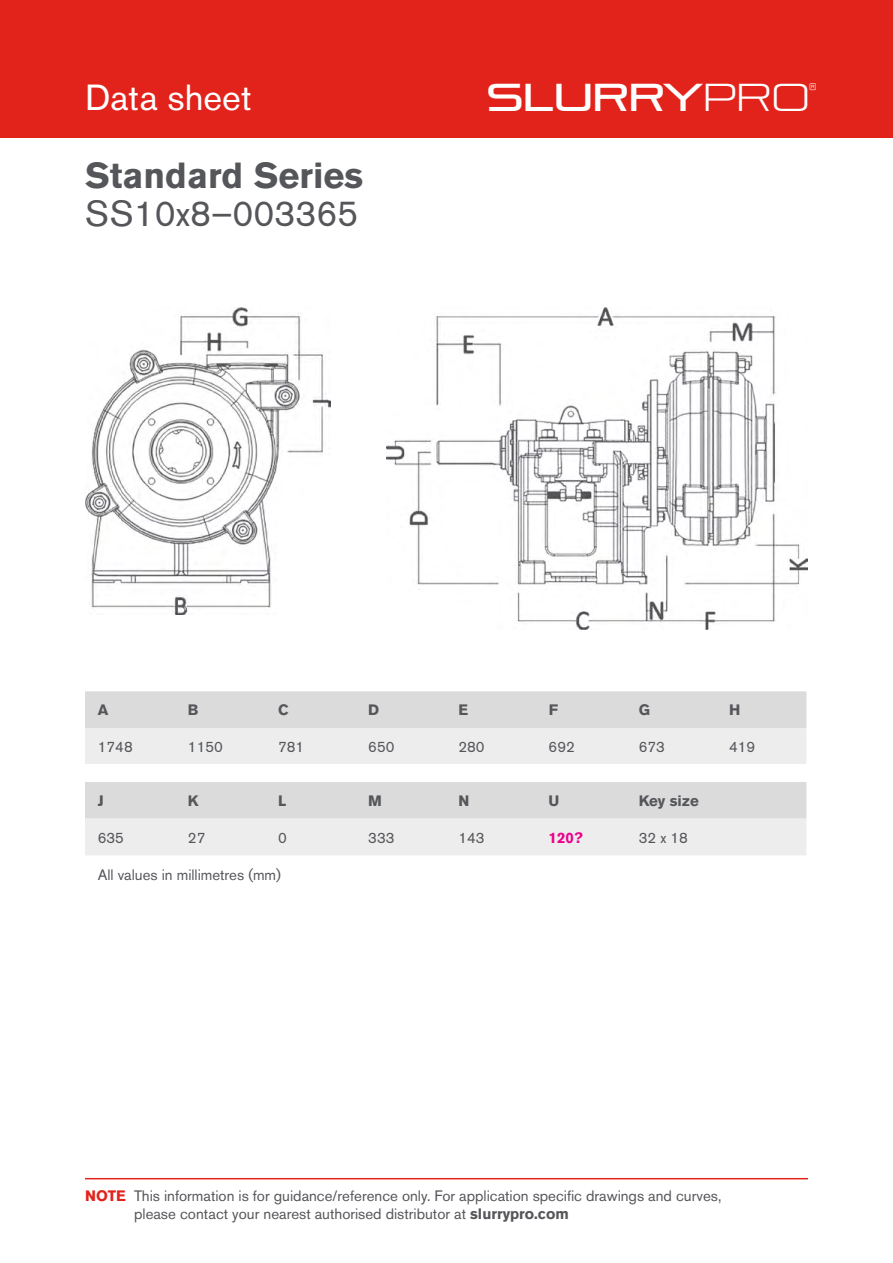
<style>
.page{position:relative;width:893px;height:1263px;background:#fff}
.page>*{position:absolute;margin:0;border:0;box-sizing:border-box;transform-origin:0 0}
.t1{font:38.7px "Pirulen Rg";color:#fff}
.t2{font:700 36px "Akzidenz Grotesk BQ";color:#55565a}
.t3{font:36px "Akzidenz Grotesk BQ";color:#55565a}
.t4{font:36px "Akzidenz Grotesk BQ";color:#fff}
.t5{font:15px/18px "Akzidenz Grotesk BQ";color:#55565a}
.t6{font:700 15px "Akzidenz Grotesk BQ";color:#55565a}
.t7{font:700 15px "Akzidenz Grotesk BQ";color:#ec008c}
.t8{font:12.45px "Pirulen Lt";color:#fff}
.s1{font-family:"Pirulen Lt"}
.s2{font-weight:700;color:#e2231b}
.s3{font-weight:700}
</style>
<div class="page">
<img style="left:85px;top:307px;width:246px;height:308px">
<img style="left:387px;top:307px;width:421px;height:323px">
<hr style="left:85px;top:1178px;width:723px;height:1px;background:#e2231b">
<div style="left:0;top:0;width:893px;height:138px;background:#e2231b"></div>
<div style="left:85px;top:691px;width:721px;height:37px;background:#dbdbdb"></div>
<svg style="left:85px;top:728px;width:721px;height:127px;background:#e7e7e7"></svg>
<div style="left:85px;top:765px;width:721px;height:17px;background:#fff"></div>
<h2 class="t4" style="left:85px;top:76px;width:168px">Data sheet</h2>
<h1 class="t1" style="left:486px;top:73px;width:325px">SLURRY<span class="s1">PRO</span></h1>
<p class="t8" style="left:809px;top:80px;width:10px">®</p>
<h2 class="t2" style="left:85px;top:155px;width:280px">Standard Series</h2>
<h2 class="t3" style="left:85px;top:192px;width:275px">SS10x8–003365</h2>
<p class="t6" style="left:98px;top:701px;width:12px">A</p>
<p class="t6" style="left:188px;top:701px;width:12px">B</p>
<p class="t6" style="left:278px;top:701px;width:12px">C</p>
<p class="t6" style="left:368px;top:701px;width:12px">D</p>
<p class="t6" style="left:458px;top:701px;width:11px">E</p>
<p class="t6" style="left:549px;top:701px;width:11px">F</p>
<p class="t6" style="left:639px;top:701px;width:13px">G</p>
<p class="t6" style="left:729px;top:701px;width:13px">H</p>
<p class="t5" style="left:98px;top:738px;width:36px">1748</p>
<p class="t5" style="left:188px;top:738px;width:36px">1150</p>
<p class="t5" style="left:278px;top:738px;width:28px">781</p>
<p class="t5" style="left:368px;top:738px;width:28px">650</p>
<p class="t5" style="left:458px;top:738px;width:28px">280</p>
<p class="t5" style="left:549px;top:738px;width:28px">692</p>
<p class="t5" style="left:639px;top:738px;width:28px">673</p>
<p class="t5" style="left:729px;top:738px;width:28px">419</p>
<p class="t6" style="left:98px;top:792px;width:7px">J</p>
<p class="t6" style="left:188px;top:792px;width:12px">K</p>
<p class="t6" style="left:278px;top:792px;width:10px">L</p>
<p class="t6" style="left:368px;top:792px;width:15px">M</p>
<p class="t6" style="left:458px;top:792px;width:12px">N</p>
<p class="t6" style="left:549px;top:792px;width:12px">U</p>
<p class="t6" style="left:639px;top:792px;width:62px">Key size</p>
<p class="t5" style="left:98px;top:828px;width:28px">635</p>
<p class="t5" style="left:188px;top:828px;width:19px">27</p>
<p class="t5" style="left:278px;top:828px;width:10px">0</p>
<p class="t5" style="left:368px;top:828px;width:28px">333</p>
<p class="t5" style="left:458px;top:828px;width:28px">143</p>
<p class="t7" style="left:549px;top:829px;width:36px">120?</p>
<p class="t5" style="left:639px;top:828px;width:51px">32 x 18</p>
<p class="t5" style="left:98px;top:866px;width:185px">All values in millimetres (mm)</p>
<p class="t5" style="left:134px;top:1186px;width:589px;text-indent:-49px"><span class="s2">NOTE</span> This information is for guidance/reference only. For application specific drawings and curves, please contact your nearest authorised distributor at <span class="s3">slurrypro.com</span></p>
</div>
